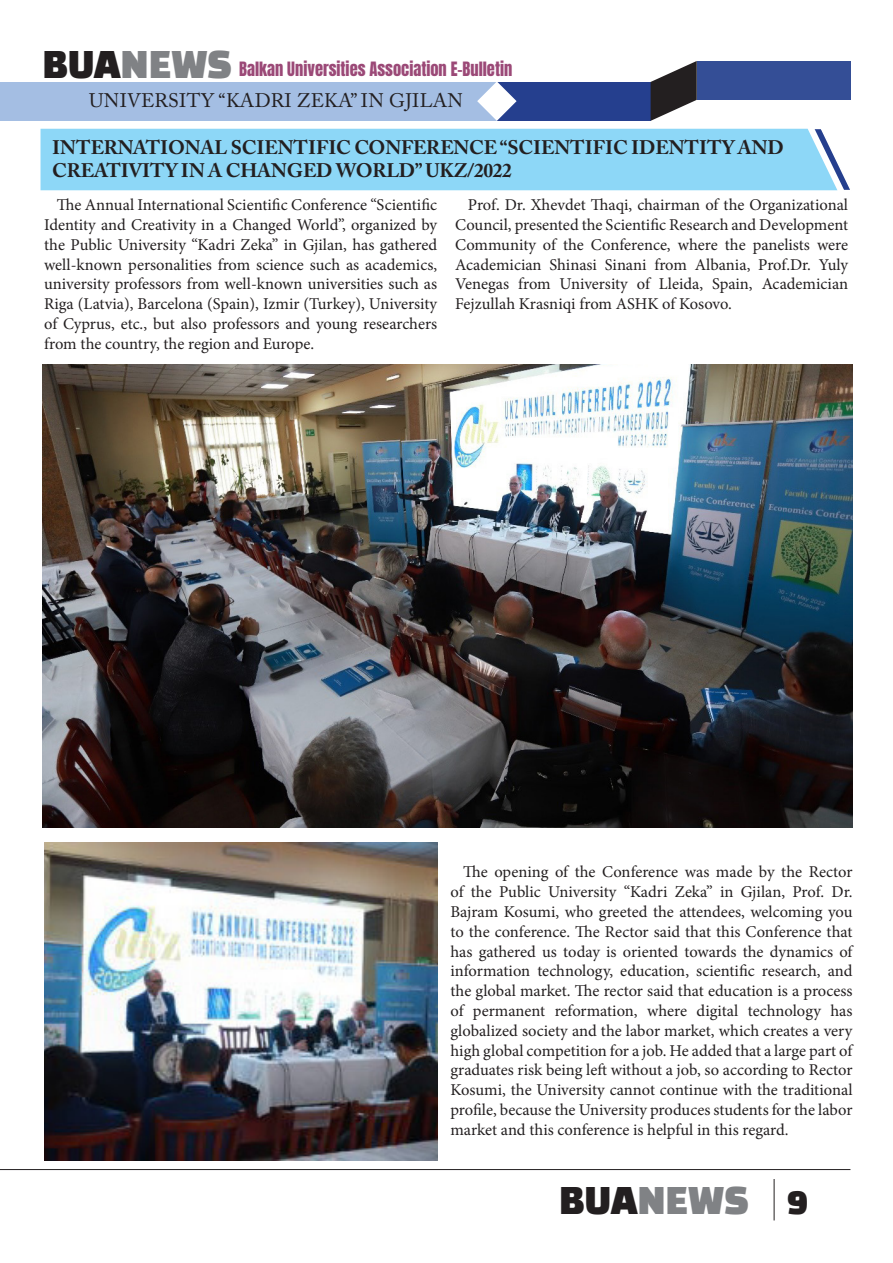
<style>
.page{position:relative;width:893px;height:1263px;background:#fff}
.page>*{position:absolute;margin:0;border:0;box-sizing:border-box;transform-origin:0 0}
.t1{font:36px "Black Han Sans";color:#231f20}
.İçerik_Metin{font:700 19.5px/23.4px "Adobe Caslon Pro";letter-spacing:-.005em;color:#231f20}
.İçerik_Metin-2{font:19.5px "Adobe Caslon Pro";letter-spacing:.015em;color:#231f20}
.İçerik_Metin-3{font:16.5px/19.8px "Minion Pro";color:#231f20;text-align:justify}
.t2{font:16.5px "Anton";color:#9b4977}
.s1{font-family:"Black Han Sans";font-size:36px;color:#231f20}
.s2{font-family:"Black Han Sans";font-size:36px;color:#808285}
.s3{color:#808285}
</style>
<div class="page">
<div style="left:697px;top:61px;width:153px;height:39px;background:#344e96"></div>
<div style="left:497px;top:82px;width:154px;height:39px;background:#253f8e"></div>
<div style="left:0;top:82px;width:497px;height:39px;background:#a4bee3"></div>
<svg style="left:651px;top:61px;width:46px;height:60px"></svg>
<svg style="left:477px;top:82px;width:40px;height:39px"></svg>
<hr style="left:774px;top:1179px;width:1px;height:41px;background:#231f20">
<hr style="left:0;top:1169px;width:850px;height:1px;background:#231f20">
<svg style="left:805px;top:128px;width:45px;height:63px"></svg>
<div style="left:41px;top:129px;width:796px;height:61px;background:#8dd7f7"></div>
<img style="left:42px;top:364px;width:810px;height:463px">
<img style="left:45px;top:843px;width:392px;height:317px">
<p class="t2" style="left:43px;top:61px;width:471px"><span class="s1">BUA</span><span class="s2">NEWS</span> Balkan Universities Association E-Bulletin</p>
<p class="İçerik_Metin-2" style="left:89px;top:89px;width:376px">UNIVERSITY “KADRI ZEKA” IN GJILAN</p>
<p class="İçerik_Metin" style="left:52px;top:136px;width:733px">INTERNATIONAL SCIENTIFIC CONFERENCE “SCIENTIFIC IDENTITY AND<br>CREATIVITY IN A CHANGED WORLD” UKZ/2022</p>
<p class="İçerik_Metin-3" style="left:44px;top:195px;width:394px;text-indent:13px">The Annual International Scientific Conference “Scientific Identity and Creativity in a Changed World”, organized by the Public University “Kadri Zeka” in Gjilan, has gathered well-known personalities from science such as academics, university professors from well-known universities such as Riga (Latvia), Barcelona (Spain), Izmir (Turkey), University of Cyprus, etc., but also professors and young researchers from the country, the region and Europe.</p>
<p class="İçerik_Metin-3" style="left:455px;top:195px;width:394px;text-indent:13px">Prof. Dr. Xhevdet Thaqi, chairman of the Organizational Council, presented the Scientific Research and Development Community of the Conference, where the panelists were Academician Shinasi Sinani from Albania, Prof.Dr. Yuly Venegas from University of Lleida, Spain, Academician Fejzullah Krasniqi from ASHK of Kosovo.</p>
<p class="İçerik_Metin-3" style="left:450px;top:862px;width:404px;text-indent:13px">The opening of the Conference was made by the Rector of the Public University “Kadri Zeka” in Gjilan, Prof. Dr.<br>Bajram Kosumi, who greeted the attendees, welcoming you to the conference. The Rector said that this Conference that has gathered us today is oriented towards the dynamics of information technology, education, scientific research, and the global market. The rector said that education is a process of permanent reformation, where digital technology has globalized society and the labor market, which creates a very high global competition for a job. He added that a large part of graduates risk being left without a job, so according to Rector Kosumi, the University cannot continue with the traditional profile, because the University produces students for the labor market and this conference is helpful in this regard.</p>
<h1 class="t1" style="left:559px;top:1184px;width:251px">BUA<span class="s3">NEWS</span> 9</h1>
</div>
